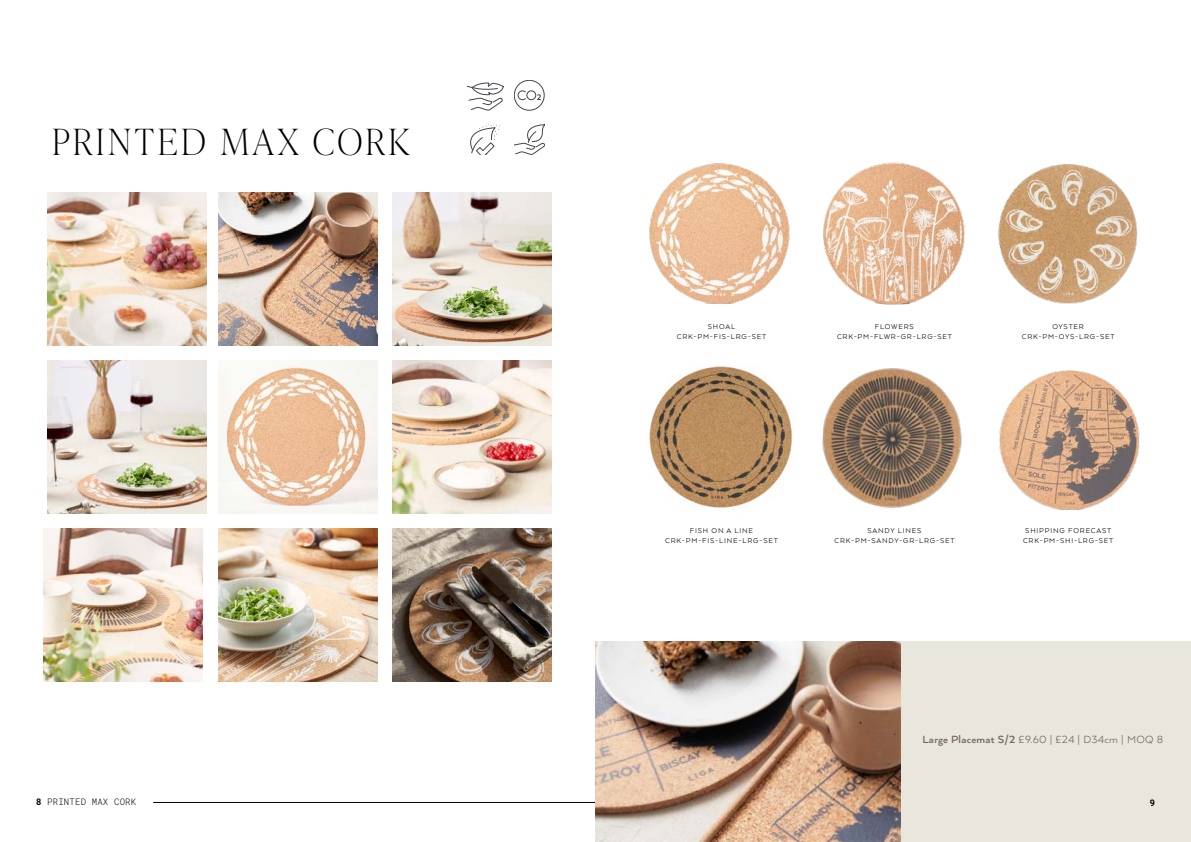
<style>
.page{position:relative;width:1191px;height:842px;background:#fff}
.page>*{position:absolute;margin:0;border:0;box-sizing:border-box;transform-origin:0 0}
.t1{font:100 36px "Ivy Presto Display";letter-spacing:.1em;color:#000}
.t2{font:12px "Arquitecta";letter-spacing:.025em;color:#756961}
.t3{font:300 9px "Roboto Mono";letter-spacing:.02em;color:#000}
.t4{font:700 9px "Roboto Mono";color:#000}
.t5{font:8px/9.6px "Arquitecta";letter-spacing:.1em;color:#000;text-align:center}
.s1{font-family:"Arquitecta W00";font-weight:700}
.s2{font-weight:700}
</style>
<div class="page">
<img style="left:822px;top:368px;width:140px;height:140px">
<div style="left:900px;top:641px;width:291px;height:201px;background:#e8e6dd"></div>
<img style="left:649px;top:366px;width:144px;height:142px">
<img style="left:998px;top:164px;width:140px;height:140px">
<hr style="left:153px;top:802px;width:442px;height:1px;background:#000">
<img style="left:393px;top:528px;width:158px;height:153px">
<img style="left:393px;top:360px;width:158px;height:153px">
<img style="left:44px;top:528px;width:159px;height:153px">
<img style="left:218px;top:360px;width:159px;height:153px">
<img style="left:218px;top:192px;width:159px;height:153px">
<img style="left:48px;top:360px;width:159px;height:153px">
<img style="left:393px;top:192px;width:158px;height:153px">
<img style="left:218px;top:528px;width:159px;height:153px">
<img style="left:48px;top:192px;width:159px;height:153px">
<div style="left:514px;top:80px;width:30px;height:30px;border:1px solid #43454f;border-radius:50%"></div>
<svg style="left:517px;top:90px;width:9px;height:10px"></svg>
<div style="left:527px;top:91px;width:9px;height:9px;border:1px solid #43454f;border-radius:50%"></div>
<svg style="left:537px;top:94px;width:4px;height:6px"></svg>
<svg style="left:467px;top:83px;width:36px;height:27px"></svg>
<svg style="left:470px;top:124px;width:30px;height:31px"></svg>
<svg style="left:514px;top:125px;width:30px;height:30px"></svg>
<img style="left:595px;top:641px;width:305px;height:201px">
<img style="left:999px;top:370px;width:141px;height:140px">
<img style="left:649px;top:163px;width:141px;height:141px">
<img style="left:823px;top:162px;width:142px;height:143px">
<h1 class="t1" style="left:52px;top:116px;width:359px">PRINTED MAX CORK</h1>
<p class="t5" style="left:677px;top:322px;width:91px">SHOAL<br>CRK-PM-FIS-LRG-SET</p>
<p class="t5" style="left:837px;top:322px;width:116px">FLOWERS<br>CRK-PM-FLWR-GR-LRG-SET</p>
<p class="t5" style="left:1022px;top:322px;width:94px">OYSTER<br>CRK-PM-OYS-LRG-SET</p>
<p class="t5" style="left:665px;top:525px;width:114px">FISH ON A LINE<br>CRK-PM-FIS-LINE-LRG-SET</p>
<p class="t5" style="left:834px;top:525px;width:121px">SANDY LINES<br>CRK-PM-SANDY-GR-LRG-SET</p>
<p class="t5" style="left:1023px;top:525px;width:92px;text-align:left">SHIPPING FORECAST<br>CRK-PM-SHI-LRG-SET</p>
<h2 class="t2" style="left:922px;top:732px;width:242px"><span class="s1">Large Placemat S/2</span> £9.60 | £24 | D34cm | MOQ 8</h2>
<p class="t3" style="left:36px;top:796px;width:102px"><span class="s2">8</span> PRINTED MAX CORK</p>
<p class="t4" style="left:1150px;top:796px;width:7px">9</p>
</div>
